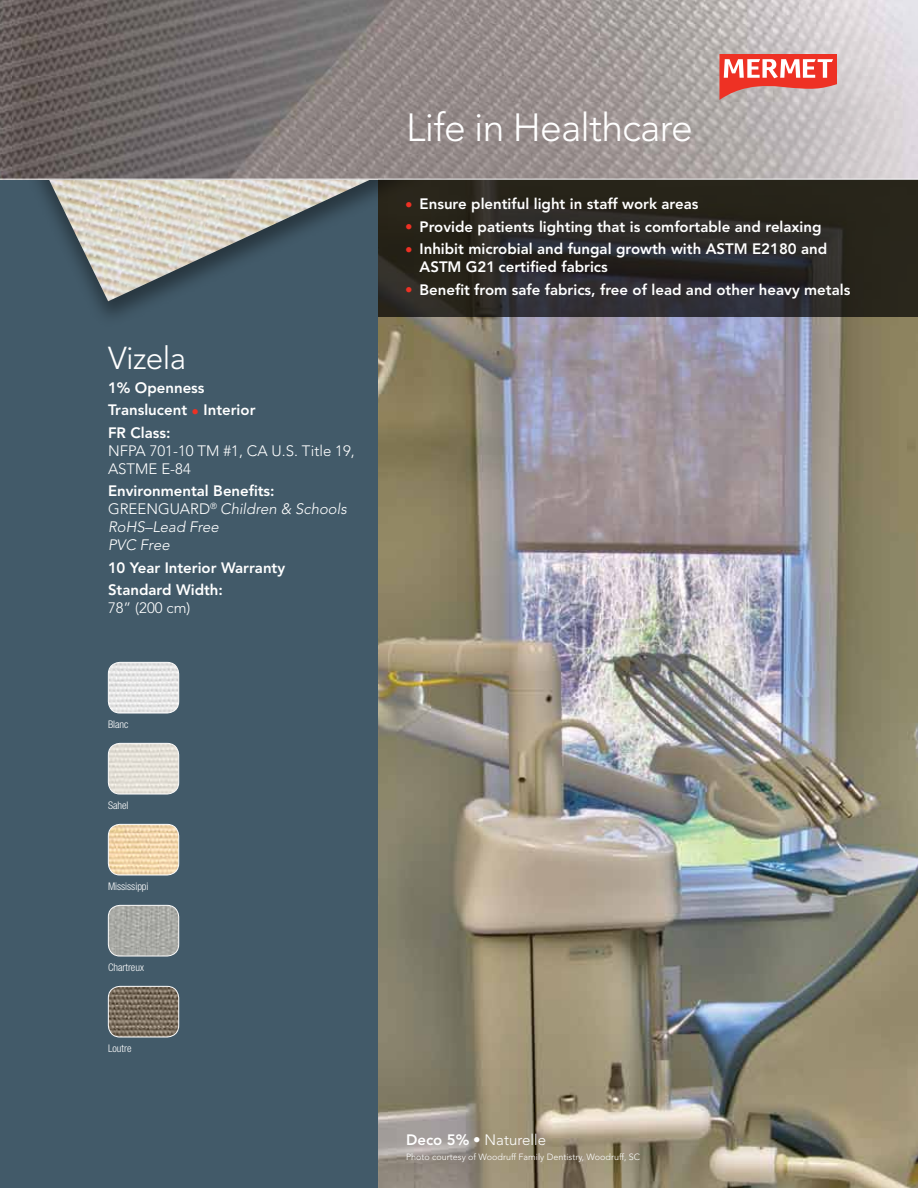
<style>
.page{position:relative;width:918px;height:1188px;background:#fff}
.page>*{position:absolute;margin:0;border:0;box-sizing:border-box;transform-origin:0 0}
.t1{font:300 39px "Avenir LT Std";letter-spacing:-.02em;color:#fff}
.t2{font:300 31.5px "Avenir LT Std";letter-spacing:-.02em;color:#fff}
.t3{font:800 15px/22.5px "Avenir LT Std";color:#fff}
.t4{font:italic 300 15px/18px "Avenir LT Std";color:#fff}
.t5{font:300 15px/18px "Avenir LT Std";color:#fff}
.t6{font:300 condensed 10.5px "Helvetica Neue LT Std";color:#fff}
.t7{font:300 9px "Avenir LT Std";color:#fff}
.s1{color:#ee3124}
.s2{font-weight:800;font-style:normal}
.s3{font-style:normal}
.s4{font-weight:800}
</style>
<div class="page">
<img style="left:378px;top:316px;width:540px;height:872px">
<div style="left:0;top:167px;width:378px;height:1021px;background:#425a69"></div>
<div style="left:0;top:0;width:506px;height:327px;background:#000;opacity:.4"></div>
<img style="left:14px;top:180px;width:364px;height:121px">
<img style="left:0;top:0;width:644px;height:179px">
<div style="left:644px;top:0;width:274px;height:253px;background:#000;opacity:.35"></div>
<svg style="left:719px;top:54px;width:118px;height:46px;background:#e67b74"></svg>
<svg style="left:378px;top:180px;width:540px;height:136px;background:#2a2723"></svg>
<img style="left:108px;top:662px;width:71px;height:51px">
<div style="left:108px;top:662px;width:71px;height:51px;border:1px solid #fff;border-radius:12px"></div>
<img style="left:108px;top:743px;width:71px;height:51px">
<div style="left:108px;top:743px;width:71px;height:51px;border:1px solid #fff;border-radius:12px"></div>
<img style="left:108px;top:824px;width:71px;height:51px">
<div style="left:108px;top:824px;width:71px;height:51px;border:1px solid #fff;border-radius:12px"></div>
<img style="left:108px;top:905px;width:71px;height:51px">
<div style="left:108px;top:905px;width:71px;height:51px;border:1px solid #fff;border-radius:12px"></div>
<img style="left:108px;top:986px;width:71px;height:51px">
<div style="left:108px;top:986px;width:71px;height:51px;border:1px solid #fff;border-radius:12px"></div>
<hr style="left:0;top:179px;width:918px;height:1px;background:#fff">
<h2 class="t2" style="left:108px;top:339px;width:80px">Vizela</h2>
<p class="t3" style="left:108px;top:376px;width:149px">1% Openness<br>Translucent <span class="s1">•</span> Interior<br>FR Class:</p>
<p class="t5" style="left:108px;top:441px;width:248px">NFPA 701-10 TM #1, CA U.S. Title 19,<br>ASTME E-84</p>
<p class="t4" style="left:108px;top:482px;width:240px"><span class="s2">Environmental Benefits:<br></span><span class="s3">GREENGUARD</span><sup>®</sup> Children &amp; Schools<br>RoHS–Lead Free<br>PVC Free</p>
<p class="t3" style="left:108px;top:556px;width:179px">10 Year Interior Warranty<br>Standard Width:</p>
<p class="t5" style="left:108px;top:599px;width:84px">78” (200 cm)</p>
<p class="t6" style="left:108px;top:718px;width:22px">Blanc</p>
<p class="t6" style="left:108px;top:799px;width:22px">Sahel</p>
<p class="t6" style="left:108px;top:880px;width:42px">Mississippi</p>
<p class="t6" style="left:108px;top:961px;width:37px">Chartreux</p>
<p class="t6" style="left:108px;top:1042px;width:25px">Loutre</p>
<h1 class="t1" style="left:406px;top:105px;width:288px">Life in Healthcare</h1>
<p class="t3" style="left:405px;top:193px;width:295px"><span class="s1">•</span> Ensure plentiful light in staff work areas</p>
<p class="t3" style="left:405px;top:215px;width:418px"><span class="s1">•</span> Provide patients lighting that is comfortable and relaxing</p>
<p class="t3" style="left:420px;top:240px;width:409px;line-height:18px;text-indent:-15px"><span class="s1">•</span> Inhibit microbial and fungal growth with ASTM E2180 and<br>ASTM G21 certified fabrics</p>
<p class="t3" style="left:405px;top:278px;width:447px"><span class="s1">•</span> Benefit from safe fabrics, free of lead and other heavy metals</p>
<p class="t5" style="left:406px;top:1131px;width:141px"><span class="s4">Deco 5%</span> • Naturelle</p>
<p class="t7" style="left:406px;top:1152px;width:236px">Photo courtesy of Woodruff Family Dentistry, Woodruff, SC</p>
</div>
